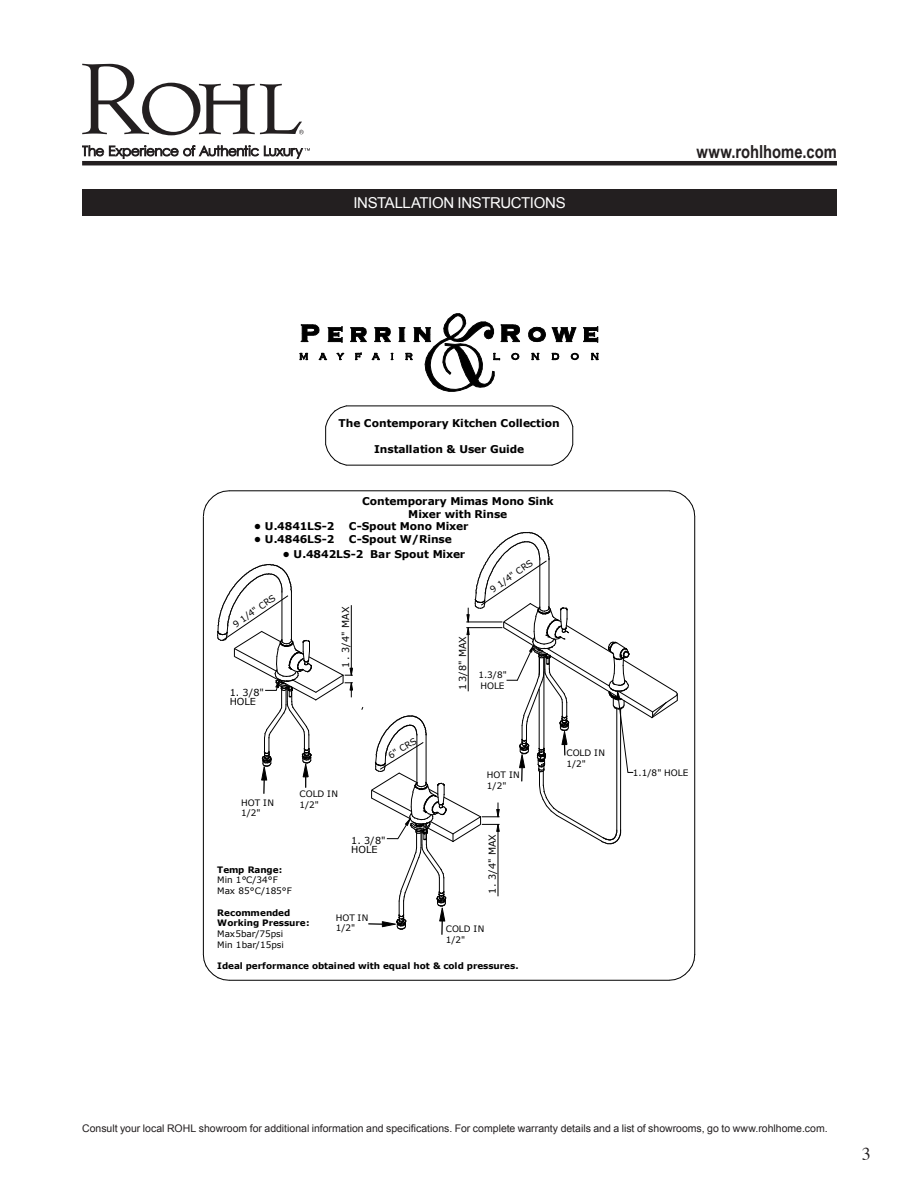
<style>
.page{position:relative;width:918px;height:1188px;background:#fff}
.page>*{position:absolute;margin:0;border:0;box-sizing:border-box;transform-origin:0 0}
.t1{font:700 18px "Arial Narrow";color:#231f20}
.t2{font:18px "Times";color:#231f20}
.Product_Title_Bar{font:15px "Arial";letter-spacing:-.025em;color:#fff}
.t3{font:700 10.65px/13px "Verdana";letter-spacing:-.005em;color:#000;text-align:center}
.t4{font:10.5px "Arial";color:#231f20}
.t5{font:9.6px/8.6px "Verdana";letter-spacing:.005em;color:#000}
.t6{font:8.85px/10.8px "Verdana";color:#000}
.t7{font:700 8.85px/10.8px "Verdana";color:#000}
.s1{font-weight:700}
.s2{font-weight:400}
</style>
<div class="page">
<svg style="left:82px;top:64px;width:222px;height:71px"></svg>
<svg style="left:82px;top:145px;width:228px;height:14px"></svg>
<hr style="left:82px;top:161px;width:755px;height:4px;background:#231f20">
<div style="left:82px;top:189px;width:755px;height:27px;background:#231f20"></div>
<svg style="left:300px;top:324px;width:19px;height:18px"></svg>
<svg style="left:328px;top:326px;width:15px;height:17px"></svg>
<svg style="left:528px;top:327px;width:18px;height:15px"></svg>
<svg style="left:552px;top:327px;width:25px;height:15px"></svg>
<svg style="left:583px;top:326px;width:16px;height:17px"></svg>
<svg style="left:532px;top:353px;width:8px;height:7px"></svg>
<svg style="left:552px;top:353px;width:8px;height:7px"></svg>
<svg style="left:570px;top:353px;width:9px;height:7px"></svg>
<svg style="left:591px;top:353px;width:8px;height:7px"></svg>
<svg style="left:300px;top:353px;width:8px;height:7px"></svg>
<svg style="left:319px;top:353px;width:8px;height:7px"></svg>
<svg style="left:337px;top:353px;width:7px;height:7px"></svg>
<svg style="left:350px;top:313px;width:170px;height:79px"></svg>
<hr style="left:346px;top:406px;width:206px;height:1px;background:#000">
<svg style="left:551px;top:405px;width:23px;height:61px"></svg>
<hr style="left:346px;top:465px;width:206px;height:1px;background:#000">
<svg style="left:325px;top:405px;width:22px;height:61px"></svg>
<svg style="left:669px;top:490px;width:26px;height:26px"></svg>
<svg style="left:203px;top:490px;width:27px;height:26px"></svg>
<svg style="left:203px;top:955px;width:27px;height:26px"></svg>
<svg style="left:669px;top:955px;width:26px;height:26px"></svg>
<hr style="left:229px;top:980px;width:440px;height:1px;background:#000">
<hr style="left:203px;top:516px;width:1px;height:439px;background:#000">
<hr style="left:694px;top:516px;width:1px;height:439px;background:#000">
<hr style="left:229px;top:491px;width:440px;height:1px;background:#000">
<svg style="left:217px;top:564px;width:136px;height:229px"></svg>
<svg style="left:369px;top:531px;width:309px;height:403px"></svg>
<p class="Product_Title_Bar" style="left:353px;top:193px;width:214px">INSTALLATION INSTRUCTIONS</p>
<p class="t1" style="left:696px;top:138px;width:142px">www.rohlhome.com</p>
<p class="t3" style="left:339px;top:416px;width:223px">The Contemporary Kitchen Collection</p>
<p class="t3" style="left:374px;top:442px;width:152px">Installation &amp; User Guide</p>
<p class="t3" style="left:362px;top:495px;width:193px">Contemporary Mimas Mono Sink<br>Mixer with Rinse</p>
<p class="t3" style="left:254px;top:519px;width:82px">• U.4841LS-2</p>
<p class="t3" style="left:349px;top:519px;width:121px">C-Spout Mono Mixer</p>
<p class="t3" style="left:254px;top:532px;width:82px">• U.4846LS-2</p>
<p class="t3" style="left:349px;top:532px;width:105px">C-Spout W/Rinse</p>
<p class="t3" style="left:283px;top:547px;width:184px">• U.4842LS-2 Bar Spout Mixer</p>
<p class="t6" style="left:231px;top:621px;width:51px;rotate:-35deg">9 1/4" CRS</p>
<p class="t5" style="left:230px;top:688px;width:36px">1. 3/8"<br>HOLE</p>
<p class="t5" style="left:341px;top:668px;width:62px;rotate:-90deg">1. 3/4" MAX</p>
<p class="t5" style="left:458px;top:690px;width:55px;rotate:-90deg">13/8" MAX</p>
<p class="t6" style="left:488px;top:586px;width:51px;rotate:-35deg">9 1/4" CRS</p>
<p class="t6" style="left:478px;top:670px;width:30px">1.3/8"<br>HOLE</p>
<p class="t6" style="left:241px;top:797px;width:34px">HOT IN<br>1/2"</p>
<p class="t6" style="left:299px;top:788px;width:40px">COLD IN<br>1/2"</p>
<p class="t6" style="left:386px;top:751px;width:33px;rotate:-31deg">6" CRS</p>
<p class="t6" style="left:487px;top:769px;width:34px">HOT IN<br>1/2"</p>
<p class="t5" style="left:488px;top:894px;width:62px;rotate:-90deg">1. 3/4" MAX</p>
<p class="t5" style="left:351px;top:837px;width:36px">1. 3/8"<br>HOLE</p>
<p class="t6" style="left:217px;top:864px;width:76px"><span class="s1">Temp Range:<br></span>Min 1°C/34°F<br>Max 85°C/185°F</p>
<p class="t7" style="left:217px;top:907px;width:94px">Recommended<br>Working Pressure:<br><span class="s2">Max5bar/75psi<br>Min 1bar/15psi</span></p>
<p class="t7" style="left:217px;top:961px;width:303px">Ideal performance obtained with equal hot &amp; cold pressures.</p>
<p class="t6" style="left:336px;top:912px;width:34px">HOT IN<br>1/2"</p>
<p class="t6" style="left:446px;top:923px;width:40px">COLD IN<br>1/2"</p>
<p class="t6" style="left:566px;top:748px;width:40px">COLD IN<br>1/2"</p>
<p class="t6" style="left:633px;top:767px;width:57px">1.1/8" HOLE</p>
<p class="t4" style="left:82px;top:1121px;width:747px">Consult your local ROHL showroom for additional information and specifications. For complete warranty details and a list of showrooms, go to www.rohlhome.com.</p>
<h1 class="t2" style="left:862px;top:1138px;width:10px">3</h1>
</div>
